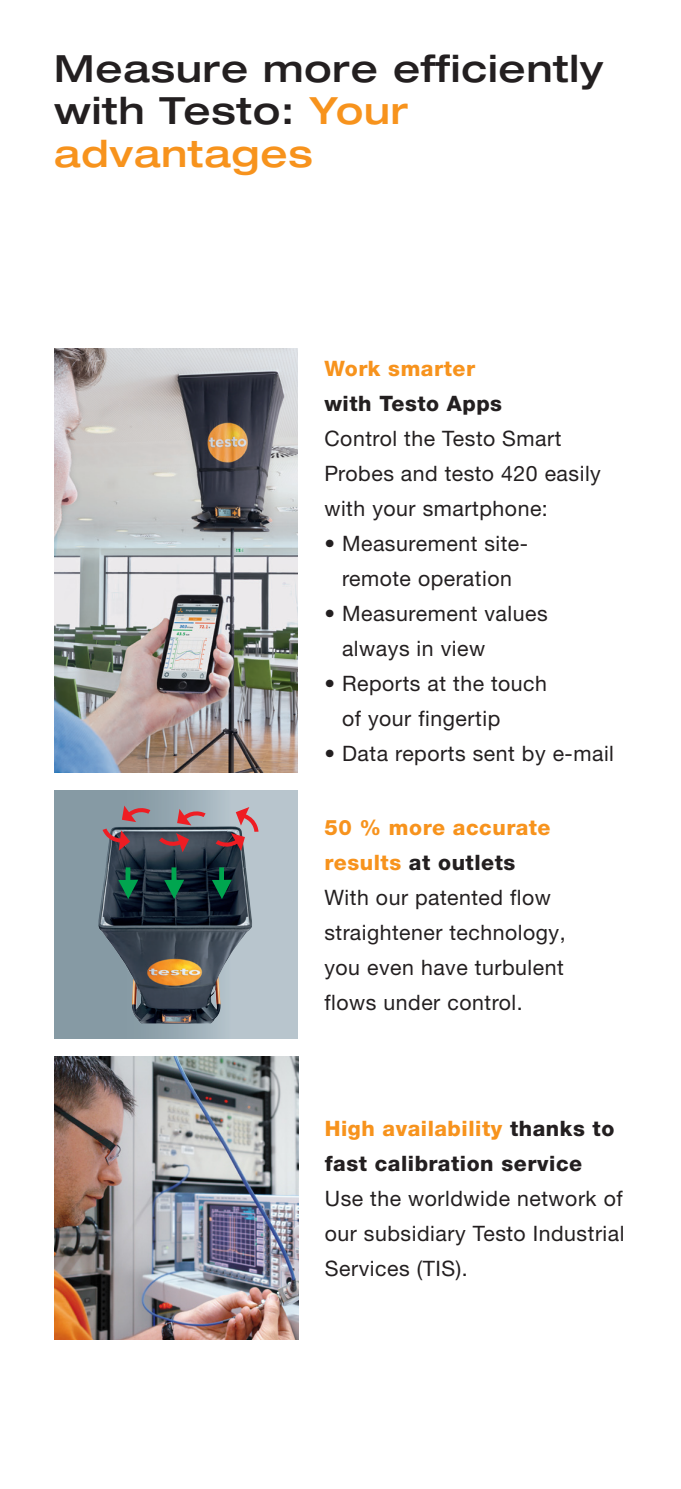
<style>
.page{position:relative;width:681px;height:1489px;background:#fff}
.page>*{position:absolute;margin:0;border:0;box-sizing:border-box;transform-origin:0 0}
.Headline{font:500 expanded 37.5px/42.5px "Helvetica Neue LTW1 G";letter-spacing:.025em;color:#231f20}
.Copy_7_pt_Zab_10_pt{font:21.25px/35px "Helvetica Neue LTW1 G";letter-spacing:.025em;color:#231f20}
.Copy_heavy_8_5_pt{font:800 21.25px/35px "Helvetica Neue LTW1 G";letter-spacing:.025em;color:#231f20}
.Copy_heavy_8_5_pt-2{font:800 21.25px/35px "Helvetica Neue LTW1 G";letter-spacing:.025em;color:#f7931d}
.s1{color:#f7931d}
.s2{color:#231f20}
</style>
<div class="page">
<img style="left:54px;top:349px;width:244px;height:423px">
<img style="left:54px;top:1056px;width:244px;height:283px">
<div style="left:54px;top:790px;width:244px;height:248px;background:linear-gradient(to right,#798f99,#bfcbd3)"></div>
<img style="left:98px;top:826px;width:154px;height:197px">
<svg style="left:102px;top:828px;width:28px;height:22px"></svg>
<svg style="left:215px;top:807px;width:43px;height:43px;background:#a3848d"></svg>
<svg style="left:122px;top:805px;width:28px;height:17px"></svg>
<svg style="left:159px;top:833px;width:30px;height:19px"></svg>
<svg style="left:177px;top:808px;width:28px;height:17px"></svg>
<div style="left:125px;top:867px;width:5px;height:21px;background:#00a54f"></div>
<svg style="left:114px;top:877px;width:28px;height:27px"></svg>
<div style="left:171px;top:867px;width:5px;height:21px;background:#00a54f"></div>
<svg style="left:160px;top:877px;width:28px;height:27px"></svg>
<div style="left:219px;top:867px;width:5px;height:21px;background:#00a54f"></div>
<svg style="left:208px;top:877px;width:28px;height:27px"></svg>
<p class="Headline" style="left:54px;top:46px;width:550px">Measure more efficiently with Testo: <span class="s1">Your advantages</span></p>
<p class="Copy_heavy_8_5_pt" style="left:324px;top:351px;width:179px"><span class="s1">Work smarter </span>with Testo Apps</p>
<p class="Copy_7_pt_Zab_10_pt" style="left:324px;top:420px;width:278px">Control the Testo Smart<br>Probes and testo 420 easily with your smartphone:</p>
<p class="Copy_7_pt_Zab_10_pt" style="left:324px;top:525px;width:205px;text-align:center">• Measurement site&shy;remote operation</p>
<p class="Copy_7_pt_Zab_10_pt" style="left:342px;top:595px;width:207px;text-indent:-18px">• Measurement values always in view</p>
<p class="Copy_7_pt_Zab_10_pt" style="left:342px;top:665px;width:206px;text-indent:-18px">• Reports at the touch of your fingertip</p>
<p class="Copy_7_pt_Zab_10_pt" style="left:324px;top:735px;width:291px">• Data reports sent by e-mail</p>
<p class="Copy_heavy_8_5_pt-2" style="left:324px;top:809px;width:227px">50 % more accurate results <span class="s2">at outlets</span></p>
<p class="Copy_7_pt_Zab_10_pt" style="left:324px;top:879px;width:243px">With our patented flow straightener technology, you even have turbulent flows under control.</p>
<p class="Copy_heavy_8_5_pt" style="left:324px;top:1110px;width:291px"><span class="s1">High availability</span> thanks to fast calibration service</p>
<p class="Copy_7_pt_Zab_10_pt" style="left:324px;top:1180px;width:301px;text-align:justify">Use the worldwide network of our subsidiary Testo Industrial Services (TIS).</p>
</div>
